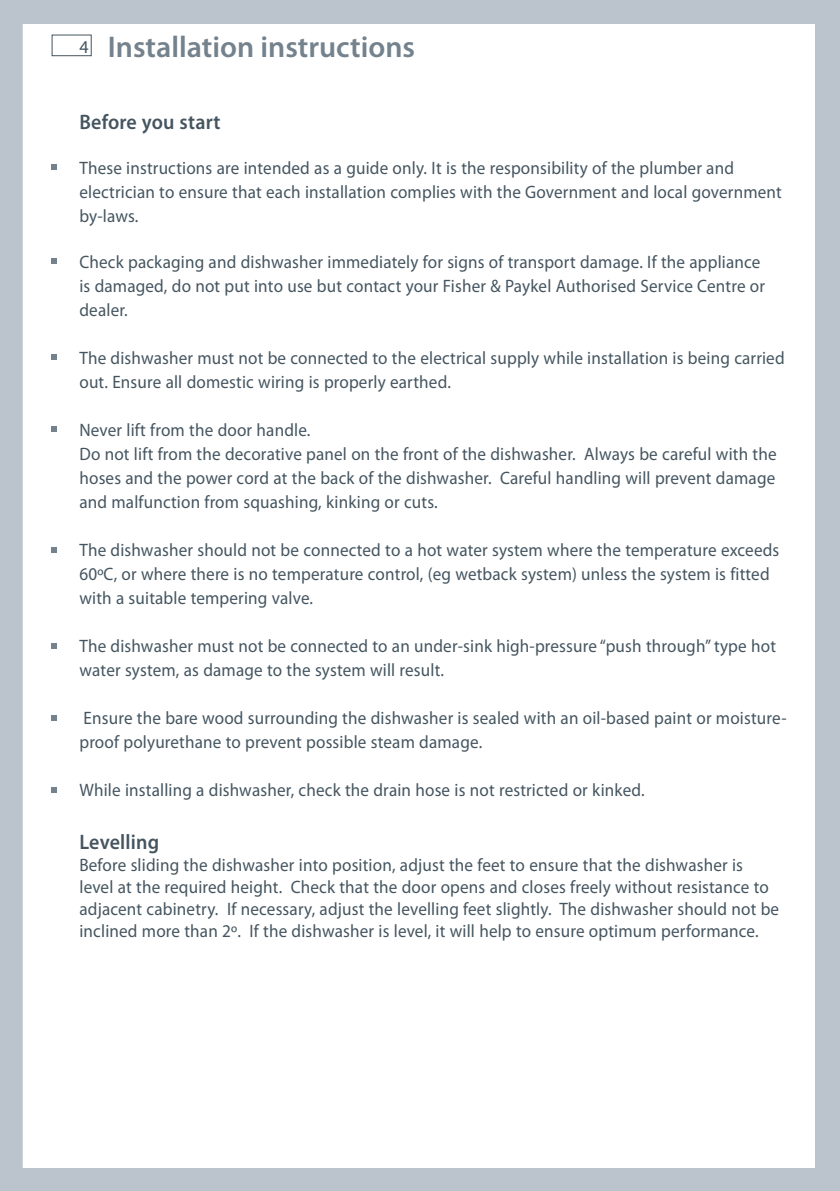
<style>
.page{position:relative;width:840px;height:1191px;background:#fff}
.page>*{position:absolute;margin:0;border:0;box-sizing:border-box;transform-origin:0 0}
.t1{font:600 30px "Myriad Pro";color:#73828d}
.t2{font:600 21px "Myriad Pro";letter-spacing:.01em;color:#455560;scale:.95 1}
.t3{font:18px/24px "Myriad Pro";letter-spacing:.01em;color:#455560;scale:.95 1}
.s1{font-weight:400;font-size:18px;color:#455560}
</style>
<div class="page">
<div style="left:52px;top:35px;width:40px;height:21px;border:1px solid #455560"></div>
<div style="left:0;top:0;width:839px;height:23px;background:#bbc4cc"></div>
<div style="left:0;top:1168px;width:839px;height:23px;background:#bbc4cc"></div>
<div style="left:0;top:0;width:23px;height:1191px;background:#bbc4cc"></div>
<div style="left:815px;top:0;width:24px;height:1191px;background:#bbc4cc"></div>
<svg style="left:51px;top:164px;width:6px;height:6px"></svg>
<svg style="left:51px;top:258px;width:6px;height:6px"></svg>
<svg style="left:51px;top:354px;width:6px;height:6px"></svg>
<svg style="left:51px;top:426px;width:6px;height:6px"></svg>
<svg style="left:51px;top:547px;width:6px;height:5px"></svg>
<svg style="left:51px;top:643px;width:6px;height:5px"></svg>
<svg style="left:51px;top:715px;width:6px;height:5px"></svg>
<svg style="left:51px;top:787px;width:6px;height:5px"></svg>
<h1 class="t1" style="left:79px;top:35px;width:337px"><span class="s1">4</span> Installation instructions</h1>
<p class="t2" style="left:79px;top:114px;width:150px">Before you start</p>
<p class="t3" style="left:79px;top:158px;width:740px">These instructions are intended as a guide only. It is the responsibility of the plumber and electrician to ensure that each installation complies with the Government and local government by-laws.</p>
<p class="t3" style="left:79px;top:252px;width:722px">Check packaging and dishwasher immediately for signs of transport damage. If the appliance is damaged, do not put into use but contact your Fisher &amp; Paykel Authorised Service Centre or dealer.</p>
<p class="t3" style="left:79px;top:348px;width:743px">The dishwasher must not be connected to the electrical supply while installation is being carried out. Ensure all domestic wiring is properly earthed.</p>
<p class="t3" style="left:79px;top:420px;width:735px">Never lift from the door handle.<br>Do not lift from the decorative panel on the front of the dishwasher. Always be careful with the hoses and the power cord at the back of the dishwasher. Careful handling will prevent damage and malfunction from squashing, kinking or cuts.</p>
<p class="t3" style="left:79px;top:540px;width:737px">The dishwasher should not be connected to a hot water system where the temperature exceeds<br>60ºC, or where there is no temperature control, (eg wetback system) unless the system is fitted with a suitable tempering valve.</p>
<p class="t3" style="left:79px;top:636px;width:734px">The dishwasher must not be connected to an under-sink high-pressure “push through” type hot water system, as damage to the system will result.</p>
<p class="t3" style="left:79px;top:708px;width:745px">Ensure the bare wood surrounding the dishwasher is sealed with an oil-based paint or moisture&shy;proof polyurethane to prevent possible steam damage.</p>
<p class="t3" style="left:79px;top:780px;width:596px">While installing a dishwasher, check the drain hose is not restricted or kinked.</p>
<p class="t2" style="left:79px;top:834px;width:86px">Levelling</p>
<p class="t3" style="left:79px;top:856px;width:737px;line-height:22px">Before sliding the dishwasher into position, adjust the feet to ensure that the dishwasher is level at the required height. Check that the door opens and closes freely without resistance to adjacent cabinetry. If necessary, adjust the levelling feet slightly. The dishwasher should not be inclined more than 2º. If the dishwasher is level, it will help to ensure optimum performance.</p>
</div>
